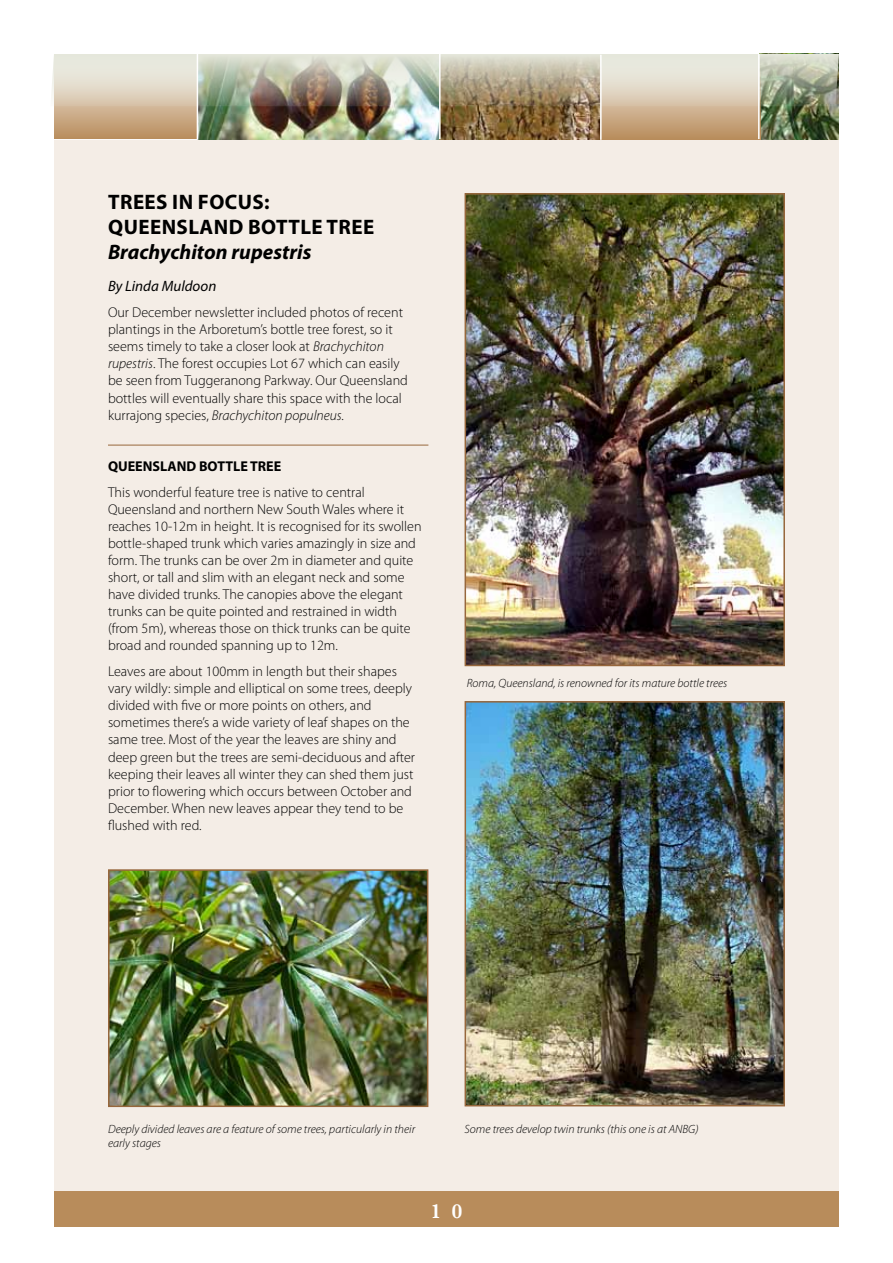
<style>
.page{position:relative;width:893px;height:1263px;background:#fff}
.page>*{position:absolute;margin:0;border:0;box-sizing:border-box;transform-origin:0 0}
.t1{font:700 21px/25.2px "Myriad Pro";letter-spacing:.02em;color:#000}
.t2{font:italic 700 21px "Myriad Pro";color:#000}
.t3{font:600 21px "Baskerville";color:#fff}
.t4{font:italic 15px "Myriad Pro";color:#000}
.t5{font:300 14.25px/17.1px "Myriad Pro";color:#000}
.t6{font:700 14.25px "Myriad Pro";color:#000}
.t7{font:italic 300 12px/14.4px "Myriad Pro";color:#000}
.s1{font-style:italic}
</style>
<div class="page">
<div style="left:54px;top:139px;width:785px;height:1070px;background:#f4ede6"></div>
<div style="left:54px;top:1191px;width:785px;height:35px;background:#b88c5b"></div>
<hr style="left:54px;top:138px;width:785px;height:2px;background:#fff">
<img style="left:761px;top:106px;width:78px;height:33px">
<svg style="left:54px;top:106px;width:143px;height:33px;background:#c5a27b"></svg>
<img style="left:198px;top:106px;width:241px;height:33px">
<svg style="left:441px;top:106px;width:159px;height:33px;background:#82643b"></svg>
<svg style="left:602px;top:106px;width:159px;height:33px;background:#c5a27b"></svg>
<img style="left:52px;top:54px;width:787px;height:52px">
<hr style="left:197px;top:54px;width:1px;height:86px;background:#fff">
<hr style="left:439px;top:54px;width:2px;height:85px;background:#fff">
<hr style="left:600px;top:55px;width:2px;height:85px;background:#fff">
<hr style="left:758px;top:54px;width:2px;height:85px;background:#fff">
<hr style="left:108px;top:445px;width:320px;height:1px;background:#97673c">
<img style="left:468px;top:196px;width:314px;height:467px">
<div style="left:465px;top:193px;width:320px;height:473px;border:2px solid #97673c"></div>
<img style="left:111px;top:872px;width:314px;height:232px">
<div style="left:108px;top:869px;width:320px;height:238px;border:2px solid #97673c"></div>
<img style="left:468px;top:704px;width:314px;height:399px">
<div style="left:465px;top:701px;width:320px;height:405px;border:2px solid #97673c"></div>
<h1 class="t1" style="left:108px;top:188px;width:166px">TREES IN FOCUS:<br>QUEENSLAND BOTTLE</h1>
<h1 class="t1" style="left:327px;top:214px;width:37px">TREE</h1>
<h1 class="t2" style="left:108px;top:238px;width:205px">Brachychiton rupestris</h1>
<p class="t4" style="left:108px;top:277px;width:110px">By Linda Muldoon</p>
<p class="t5" style="left:108px;top:304px;width:301px">Our December newsletter included photos of recent plantings in the Arboretum’s bottle tree forest, so it seems timely to take a closer look at <span class="s1">Brachychiton rupestris</span>. The forest occupies Lot 67 which can easily be seen from Tuggeranong Parkway. Our Queensland bottles will eventually share this space with the local kurrajong species, <span class="s1">Brachychiton populneus.</span></p>
<p class="t6" style="left:108px;top:457px;width:109px">QUEENSLAND BOTTLE</p>
<p class="t6" style="left:250px;top:457px;width:24px">TREE</p>
<p class="t5" style="left:108px;top:483px;width:315px">This wonderful feature tree is native to central Queensland and northern New South Wales where it reaches 10-12m in height. It is recognised for its swollen bottle-shaped trunk which varies amazingly in size and form. The trunks can be over 2m in diameter and quite short, or tall and slim with an elegant neck and some have divided trunks. The canopies above the elegant trunks can be quite pointed and restrained in width (from 5m), whereas those on thick trunks can be quite broad and rounded spanning up to 12m.</p>
<p class="t5" style="left:108px;top:663px;width:309px">Leaves are about 100mm in length but their shapes vary wildly: simple and elliptical on some trees, deeply divided with five or more points on others, and sometimes there’s a wide variety of leaf shapes on the same tree. Most of the year the leaves are shiny and deep green but the trees are semi-deciduous and after keeping their leaves all winter they can shed them just prior to flowering which occurs between October and December. When new leaves appear they tend to be flushed with red.</p>
<p class="t7" style="left:467px;top:675px;width:262px">Roma, Queensland, is renowned for its mature bottle trees</p>
<p class="t7" style="left:108px;top:1122px;width:309px">Deeply divided leaves are a feature of some trees, particularly in their early stages</p>
<p class="t7" style="left:465px;top:1122px;width:235px">Some trees develop twin trunks (this one is at ANBG)</p>
<h1 class="t3" style="left:431px;top:1198px;width:33px">1 0</h1>
</div>
